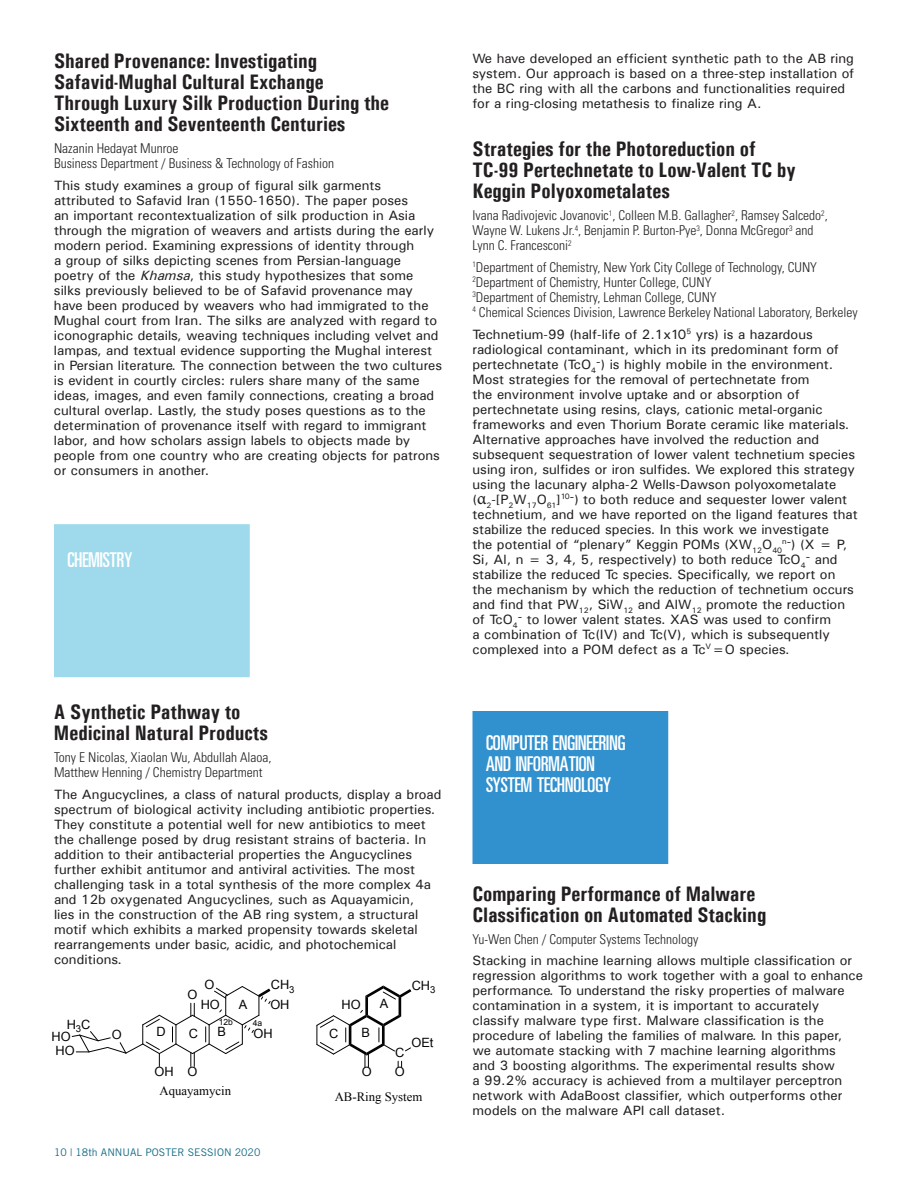
<style>
.page{position:relative;width:918px;height:1188px;background:#fff}
.page>*{position:absolute;margin:0;border:0;box-sizing:border-box;transform-origin:0 0}
.t1{font:700 condensed 21px/21px "Univers";color:#231f20}
.t2{font:21px/21px "Univers Ultra Condensed BQ";color:#fff}
.t3{font:13.5px/15px "Univers";color:#231f20}
.t4{font:300 condensed 13.5px/15px "Univers";color:#231f20}
.t5{font:12.75px "Arial";color:#040503}
.t6{font:12.75px "Times New Roman";color:#040503}
.t7{font:10.5px "Trade Gothic";color:#126b85}
.t8{font:9.6px "Arial";color:#040503}
.t9{font:8.55px "Arial";color:#040503}
.t10{font:7.8px "Univers";color:#231f20}
.s1{font-style:italic}
.s2{font-family:"Minion Pro";font-size:18px}
</style>
<div class="page">
<div style="left:54px;top:524px;width:196px;height:153px;background:#9ed9ec"></div>
<svg style="left:71px;top:986px;width:200px;height:80px"></svg>
<svg style="left:316px;top:985px;width:96px;height:82px"></svg>
<div style="left:472px;top:711px;width:196px;height:153px;background:#3190ce"></div>
<p class="t1" style="left:54px;top:51px;width:337px">Shared Provenance: Investigating Safavid-Mughal Cultural Exchange Through Luxury Silk Production During the Sixteenth and Seventeenth Centuries</p>
<p class="t4" style="left:54px;top:141px;width:282px">Nazanin Hedayat Munroe<br>Business Department / Business &amp; Technology of Fashion</p>
<p class="t3" style="left:54px;top:178px;width:390px">This study examines a group of figural silk garments attributed to Safavid Iran (1550-1650). The paper poses<br>an important recontextualization of silk production in Asia through the migration of weavers and artists during the early modern period. Examining expressions of identity through<br>a group of silks depicting scenes from Persian-language poetry of the <span class="s1">Khamsa</span>, this study hypothesizes that some silks previously believed to be of Safavid provenance may have been produced by weavers who had immigrated to the Mughal court from Iran. The silks are analyzed with regard to iconographic details, weaving techniques including velvet and lampas, and textual evidence supporting the Mughal interest in Persian literature. The connection between the two cultures is evident in courtly circles: rulers share many of the same ideas, images, and even family connections, creating a broad cultural overlap. Lastly, the study poses questions as to the determination of provenance itself with regard to immigrant labor, and how scholars assign labels to objects made by people from one country who are creating objects for patrons or consumers in another.</p>
<p class="t2" style="left:68px;top:550px;width:66px">CHEMISTRY</p>
<p class="t1" style="left:54px;top:702px;width:216px">A Synthetic Pathway to<br>Medicinal Natural Products</p>
<p class="t4" style="left:54px;top:750px;width:219px">Tony E Nicolas, Xiaolan Wu, Abdullah Alaoa,<br>Matthew Henning / Chemistry Department</p>
<p class="t3" style="left:54px;top:786px;width:389px">The Angucyclines, a class of natural products, display a broad spectrum of biological activity including antibiotic properties.<br>They constitute a potential well for new antibiotics to meet the challenge posed by drug resistant strains of bacteria. In addition to their antibacterial properties the Angucyclines further exhibit antitumor and antiviral activities. The most challenging task in a total synthesis of the more complex 4a and 12b oxygenated Angucyclines, such as Aquayamicin,<br>lies in the construction of the AB ring system, a structural motif which exhibits a marked propensity towards skeletal rearrangements under basic, acidic, and photochemical conditions.</p>
<p class="t5" style="left:201px;top:996px;width:21px">HO</p>
<p class="t5" style="left:157px;top:1023px;width:11px">D</p>
<p class="t5" style="left:189px;top:1025px;width:11px">C</p>
<p class="t5" style="left:217px;top:1023px;width:10px">B</p>
<p class="t5" style="left:205px;top:976px;width:11px">O</p>
<p class="t5" style="left:271px;top:976px;width:25px">CH<sub>3</sub></p>
<p class="t5" style="left:412px;top:977px;width:25px">CH<sub>3</sub></p>
<p class="t5" style="left:188px;top:986px;width:11px">O</p>
<p class="t5" style="left:380px;top:995px;width:10px">A</p>
<p class="t5" style="left:270px;top:996px;width:21px">OH</p>
<p class="t5" style="left:342px;top:997px;width:21px">HO</p>
<p class="t5" style="left:239px;top:996px;width:10px">A</p>
<p class="t9" style="left:219px;top:1016px;width:16px">12b</p>
<p class="t5" style="left:67px;top:1016px;width:11px">H</p>
<p class="t9" style="left:253px;top:1018px;width:11px">4a</p>
<p class="t8" style="left:76px;top:1023px;width:16px">3<sup>C</sup></p>
<p class="t5" style="left:329px;top:1025px;width:11px">C</p>
<p class="t5" style="left:362px;top:1025px;width:10px">B</p>
<p class="t5" style="left:52px;top:1028px;width:21px">HO</p>
<p class="t5" style="left:112px;top:1026px;width:11px">O</p>
<p class="t5" style="left:254px;top:1025px;width:21px">OH</p>
<p class="t5" style="left:412px;top:1035px;width:24px">OEt</p>
<p class="t5" style="left:56px;top:1042px;width:21px">HO</p>
<p class="t5" style="left:395px;top:1044px;width:11px">C</p>
<p class="t5" style="left:154px;top:1063px;width:45px">OH O</p>
<p class="t5" style="left:362px;top:1063px;width:11px">O</p>
<p class="t5" style="left:395px;top:1063px;width:11px">O</p>
<p class="t6" style="left:160px;top:1082px;width:73px">Aquayamycin</p>
<p class="t6" style="left:335px;top:1088px;width:89px">AB-Ring System</p>
<p class="t7" style="left:54px;top:1146px;width:208px">10 | 18th ANNUAL POSTER SESSION 2020</p>
<p class="t3" style="left:472px;top:51px;width:383px">We have developed an efficient synthetic path to the AB ring system. Our approach is based on a three-step installation of the BC ring with all the carbons and functionalities required for a ring-closing metathesis to finalize ring A.</p>
<p class="t1" style="left:472px;top:138px;width:325px">Strategies for the Photoreduction of<br>TC-99 Pertechnetate to Low-Valent TC by<br>Keggin Polyoxometalates</p>
<p class="t4" style="left:472px;top:208px;width:357px">Ivana Radivojevic Jovanovic<sup>1</sup>, Colleen M.B. Gallagher<sup>2</sup>, Ramsey Salcedo<sup>2</sup>,<br>Wayne W. Lukens Jr.<sup>4</sup>, Benjamin P. Burton-Pye<sup>3</sup>, Donna McGregor<sup>3</sup> and<br>Lynn C. Francesconi<sup>2</sup></p>
<p class="t4" style="left:472px;top:260px;width:387px"><sup>1</sup>Department of Chemistry, New York City College of Technology, CUNY <sup>2</sup>Department of Chemistry, Hunter College, CUNY<br><sup>3</sup>Department of Chemistry, Lehman College, CUNY<br><sup>4</sup> Chemical Sciences Division, Lawrence Berkeley National Laboratory, Berkeley</p>
<p class="t3" style="left:472px;top:326px;width:384px">Technetium-99 (half-life of 2.1x10<sup>5</sup> yrs) is a hazardous radiological contaminant, which in its predominant form of pertechnetate (TcO<sub>4</sub>-) is highly mobile in the environment.<br>Most strategies for the removal of pertechnetate from<br>the environment involve uptake and or absorption of pertechnetate using resins, clays, cationic metal-organic frameworks and even Thorium Borate ceramic like materials.<br>Alternative approaches have involved the reduction and subsequent sequestration of lower valent technetium species using iron, sulfides or iron sulfides. We explored this strategy using the lacunary alpha-2 Wells-Dawson polyoxometalate<br>(<span class="s2">α</span> -[P W O ]<sup>10</sup>-) to both reduce and sequester lower valent</p>
<p class="t10" style="left:486px;top:501px;width:6px">2</p>
<p class="t10" style="left:508px;top:501px;width:6px">2</p>
<p class="t10" style="left:527px;top:501px;width:11px">17</p>
<p class="t10" style="left:547px;top:501px;width:11px">61</p>
<p class="t3" style="left:473px;top:506px;width:387px">technetium, and we have reported on the ligand features that stabilize the reduced species. In this work we investigate<br>the potential of “plenary” Keggin POMs (XW<sub>12</sub>O<sub>40</sub><sup>n</sup>-) (X = P, Si, Al, n = 3, 4, 5, respectively) to both reduce TcO<sub>4</sub>- and stabilize the reduced Tc species. Specifically, we report on the mechanism by which the reduction of technetium occurs and find that PW , SiW and AlW promote the reduction</p>
<p class="t10" style="left:579px;top:606px;width:11px">12</p>
<p class="t10" style="left:623px;top:606px;width:11px">12</p>
<p class="t10" style="left:692px;top:606px;width:11px">12</p>
<p class="t3" style="left:472px;top:611px;width:360px;text-align:justify">of TcO<sub>4</sub>- to lower valent states. XAS was used to confirm a combination of Tc(IV) and Tc(V), which is subsequently complexed into a POM defect as a Tc<sup>V</sup>=O species.</p>
<p class="t2" style="left:486px;top:733px;width:141px">COMPUTER ENGINEERING<br>AND INFORMATION<br>SYSTEM TECHNOLOGY</p>
<p class="t1" style="left:472px;top:883px;width:295px">Comparing Performance of Malware<br>Classification on Automated Stacking</p>
<p class="t4" style="left:472px;top:931px;width:227px">Yu-Wen Chen / Computer Systems Technology</p>
<p class="t3" style="left:472px;top:953px;width:392px">Stacking in machine learning allows multiple classification or regression algorithms to work together with a goal to enhance performance. To understand the risky properties of malware contamination in a system, it is important to accurately classify malware type first. Malware classification is the procedure of labeling the families of malware. In this paper, we automate stacking with 7 machine learning algorithms<br>and 3 boosting algorithms. The experimental results show<br>a 99.2% accuracy is achieved from a multilayer perceptron network with AdaBoost classifier, which outperforms other models on the malware API call dataset.</p>
</div>
